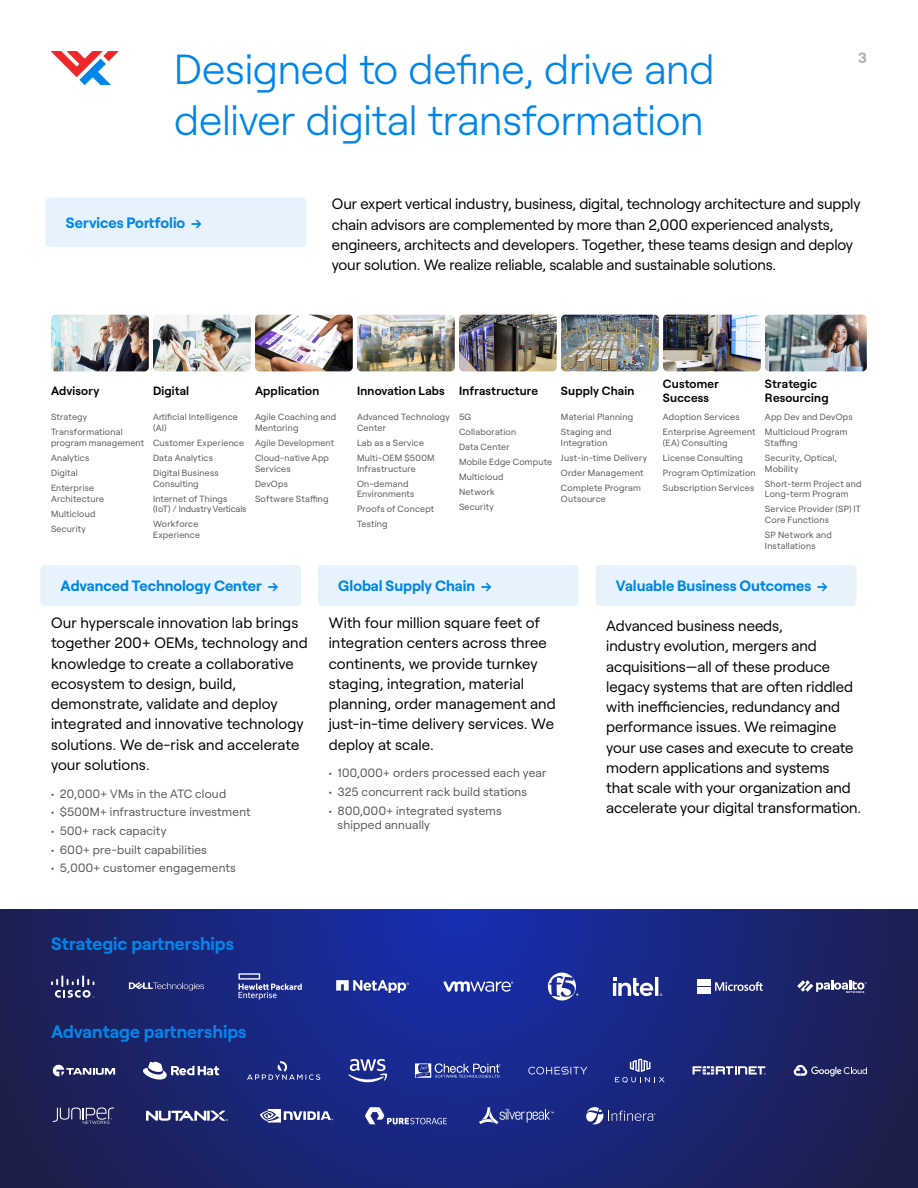
<style>
.page{position:relative;width:918px;height:1188px;background:#fff}
.page>*{position:absolute;margin:0;border:0;box-sizing:border-box;transform-origin:0 0}
.t1{font:300 42px/50.4px "Roobert";letter-spacing:-.01em;color:#0086ea}
.t2{font:700 18px "Roobert";color:#0086ea}
.t3{font:15px/20.2px "Roobert";letter-spacing:-.005em;color:#000}
.t4{font:700 15px "Roobert";letter-spacing:-.005em;color:#0086ea}
.t5{font:700 15px "Roobert";color:#b3b2b2}
.t6{font:12px/14.4px "Roobert";letter-spacing:.015em;color:#575756}
.t7{font:600 12px/14.4px "Roobert";letter-spacing:.015em;color:#000}
.t8{font:9px/15px "Roobert";letter-spacing:.025em;color:#575756}
.t9{font:9px/15px "Roobert";color:#575756}
</style>
<div class="page">
<svg style="left:0;top:909px;width:918px;height:279px;background:#1a2575"></svg>
<svg style="left:239px;top:973px;width:63px;height:27px;background:#44509e"></svg>
<svg style="left:129px;top:982px;width:75px;height:9px"></svg>
<svg style="left:443px;top:981px;width:70px;height:11px"></svg>
<svg style="left:548px;top:973px;width:30px;height:28px"></svg>
<svg style="left:715px;top:982px;width:48px;height:9px"></svg>
<div style="left:697px;top:979px;width:6px;height:7px;background:#fff"></div>
<div style="left:704px;top:979px;width:7px;height:7px;background:#fff"></div>
<div style="left:697px;top:987px;width:6px;height:7px;background:#fff"></div>
<div style="left:704px;top:987px;width:7px;height:7px;background:#fff"></div>
<svg style="left:51px;top:975px;width:43px;height:23px"></svg>
<svg style="left:52px;top:1064px;width:63px;height:13px"></svg>
<svg style="left:247px;top:1061px;width:73px;height:19px"></svg>
<svg style="left:348px;top:1059px;width:39px;height:23px"></svg>
<svg style="left:415px;top:1063px;width:85px;height:15px"></svg>
<svg style="left:528px;top:1067px;width:59px;height:8px"></svg>
<svg style="left:615px;top:1059px;width:50px;height:24px"></svg>
<svg style="left:693px;top:1066px;width:73px;height:9px"></svg>
<svg style="left:793px;top:1065px;width:74px;height:11px"></svg>
<svg style="left:585px;top:1107px;width:70px;height:17px"></svg>
<svg style="left:53px;top:1107px;width:61px;height:17px"></svg>
<svg style="left:146px;top:1111px;width:82px;height:10px"></svg>
<svg style="left:260px;top:1109px;width:73px;height:14px"></svg>
<svg style="left:365px;top:1107px;width:82px;height:17px"></svg>
<svg style="left:479px;top:1107px;width:75px;height:17px"></svg>
<svg style="left:613px;top:977px;width:49px;height:19px"></svg>
<svg style="left:336px;top:980px;width:73px;height:13px"></svg>
<svg style="left:797px;top:980px;width:70px;height:13px"></svg>
<svg style="left:143px;top:1062px;width:76px;height:18px"></svg>
<img style="left:51px;top:315px;width:98px;height:56px">
<img style="left:459px;top:315px;width:98px;height:56px">
<img style="left:255px;top:315px;width:98px;height:56px">
<img style="left:663px;top:315px;width:98px;height:56px">
<img style="left:153px;top:315px;width:98px;height:56px">
<img style="left:561px;top:315px;width:98px;height:56px">
<img style="left:357px;top:315px;width:98px;height:56px">
<img style="left:765px;top:315px;width:102px;height:56px">
<div style="left:46px;top:198px;width:260px;height:49px;background:#e6f3fd;border-radius:4px"></div>
<div style="left:40px;top:565px;width:261px;height:41px;background:#e6f3fd;border-radius:4px"></div>
<div style="left:318px;top:565px;width:261px;height:41px;background:#e6f3fd;border-radius:4px"></div>
<div style="left:596px;top:565px;width:260px;height:41px;background:#e6f3fd;border-radius:4px"></div>
<svg style="left:51px;top:51px;width:67px;height:34px"></svg>
<h1 class="t1" style="left:174px;top:41px;width:542px">Designed to define, drive and deliver digital transformation</h1>
<p class="t5" style="left:858px;top:46px;width:11px">3</p>
<p class="t4" style="left:66px;top:211px;width:138px">Services Portfolio →</p>
<p class="t3" style="left:332px;top:193px;width:530px">Our expert vertical industry, business, digital, technology architecture and supply chain advisors are complemented by more than 2,000 experienced analysts, engineers, architects and developers. Together, these teams design and deploy your solution. We realize reliable, scalable and sustainable solutions.</p>
<p class="t7" style="left:51px;top:383px;width:50px">Advisory</p>
<p class="t8" style="left:51px;top:408px;width:73px">Strategy<br>Transformational</p>
<p class="t8" style="left:51px;top:434px;width:95px">program management<br>Analytics<br>Digital<br>Enterprise</p>
<p class="t8" style="left:51px;top:490px;width:55px">Architecture<br>Multicloud<br>Security</p>
<p class="t7" style="left:153px;top:383px;width:38px">Digital</p>
<p class="t8" style="left:153px;top:411px;width:86px;line-height:10.8px">Artificial Intelligence (AI)</p>
<p class="t8" style="left:153px;top:434px;width:93px">Customer Experience<br>Data Analytics<br>Digital Business</p>
<p class="t8" style="left:153px;top:475px;width:76px">Consulting<br>Internet of Things</p>
<p class="t9" style="left:153px;top:501px;width:95px">(IoT) / Industry Verticals<br>Workforce</p>
<p class="t8" style="left:153px;top:527px;width:49px">Experience</p>
<p class="t7" style="left:255px;top:383px;width:66px">Application</p>
<p class="t8" style="left:255px;top:411px;width:83px;line-height:10.8px">Agile Coaching and<br>Mentoring</p>
<p class="t8" style="left:255px;top:434px;width:81px">Agile Development<br>Cloud-native App</p>
<p class="t8" style="left:255px;top:460px;width:75px">Services<br>DevOps<br>Software Staffing</p>
<p class="t7" style="left:357px;top:383px;width:89px">Innovation Labs</p>
<p class="t8" style="left:357px;top:411px;width:94px;line-height:10.8px">Advanced Technology<br>Center</p>
<p class="t8" style="left:357px;top:434px;width:79px">Lab as a Service<br>Multi-OEM $500M</p>
<p class="t8" style="left:357px;top:460px;width:60px">Infrastructure<br>On-demand</p>
<p class="t8" style="left:357px;top:486px;width:79px">Environments<br>Proofs of Concept<br>Testing</p>
<p class="t7" style="left:459px;top:383px;width:81px">Infrastructure</p>
<p class="t8" style="left:459px;top:408px;width:95px">5G<br>Collaboration<br>Data Center<br>Mobile Edge Compute<br>Multicloud<br>Network<br>Security</p>
<p class="t7" style="left:561px;top:383px;width:75px">Supply Chain</p>
<p class="t8" style="left:561px;top:408px;width:74px">Material Planning<br>Staging and</p>
<p class="t8" style="left:561px;top:434px;width:88px">Integration<br>Just-in-time Delivery<br>Order Management<br>Complete Program</p>
<p class="t8" style="left:561px;top:490px;width:46px">Outsource</p>
<p class="t7" style="left:663px;top:376px;width:58px">Customer<br>Success</p>
<p class="t8" style="left:663px;top:408px;width:94px">Adoption Services<br>Enterprise Agreement</p>
<p class="t8" style="left:663px;top:434px;width:94px">(EA) Consulting<br>License Consulting<br>Program Optimization<br>Subscription Services</p>
<p class="t7" style="left:765px;top:376px;width:65px">Strategic<br>Resourcing</p>
<p class="t8" style="left:765px;top:408px;width:89px">App Dev and DevOps<br>Multicloud Program</p>
<p class="t8" style="left:765px;top:434px;width:73px">Staffing<br>Security, Optical,</p>
<p class="t8" style="left:765px;top:460px;width:98px">Mobility<br>Short-term Project and</p>
<p class="t8" style="left:765px;top:486px;width:97px">Long-term Program<br>Service Provider (SP) IT</p>
<p class="t8" style="left:765px;top:512px;width:68px">Core Functions<br>SP Network and</p>
<p class="t8" style="left:765px;top:538px;width:52px">Installations</p>
<p class="t4" style="left:61px;top:575px;width:220px">Advanced Technology Center →</p>
<p class="t4" style="left:338px;top:575px;width:155px">Global Supply Chain →</p>
<p class="t4" style="left:616px;top:575px;width:214px">Valuable Business Outcomes →</p>
<p class="t3" style="left:51px;top:611px;width:258px">Our hyperscale innovation lab brings together 200+ OEMs, technology and knowledge to create a collaborative ecosystem to design, build, demonstrate, validate and deploy integrated and innovative technology solutions. We de-risk and accelerate your solutions.</p>
<p class="t6" style="left:51px;top:785px;width:177px">• 20,000+ VMs in the ATC cloud</p>
<p class="t6" style="left:51px;top:804px;width:201px">• $500M+ infrastructure investment</p>
<p class="t6" style="left:51px;top:823px;width:117px">• 500+ rack capacity</p>
<p class="t6" style="left:51px;top:841px;width:157px">• 600+ pre-built capabilities</p>
<p class="t6" style="left:51px;top:860px;width:186px">• 5,000+ customer engagements</p>
<p class="t3" style="left:329px;top:611px;width:229px">With four million square feet of integration centers across three continents, we provide turnkey staging, integration, material planning, order management and just-in-time delivery services. We deploy at scale.</p>
<p class="t6" style="left:329px;top:765px;width:219px">• 100,000+ orders processed each year</p>
<p class="t6" style="left:329px;top:784px;width:200px">• 325 concurrent rack build stations</p>
<p class="t6" style="left:338px;top:802px;width:166px;text-indent:-9px">• 800,000+ integrated systems shipped annually</p>
<p class="t2" style="left:51px;top:930px;width:185px">Strategic partnerships</p>
<p class="t2" style="left:51px;top:1018px;width:197px">Advantage partnerships</p>
<p class="t3" style="left:606px;top:615px;width:256px">Advanced business needs,<br>industry evolution, mergers and acquisitions—all of these produce legacy systems that are often riddled with inefficiencies, redundancy and performance issues. We reimagine your use cases and execute to create modern applications and systems<br>that scale with your organization and accelerate your digital transformation.</p>
</div>
